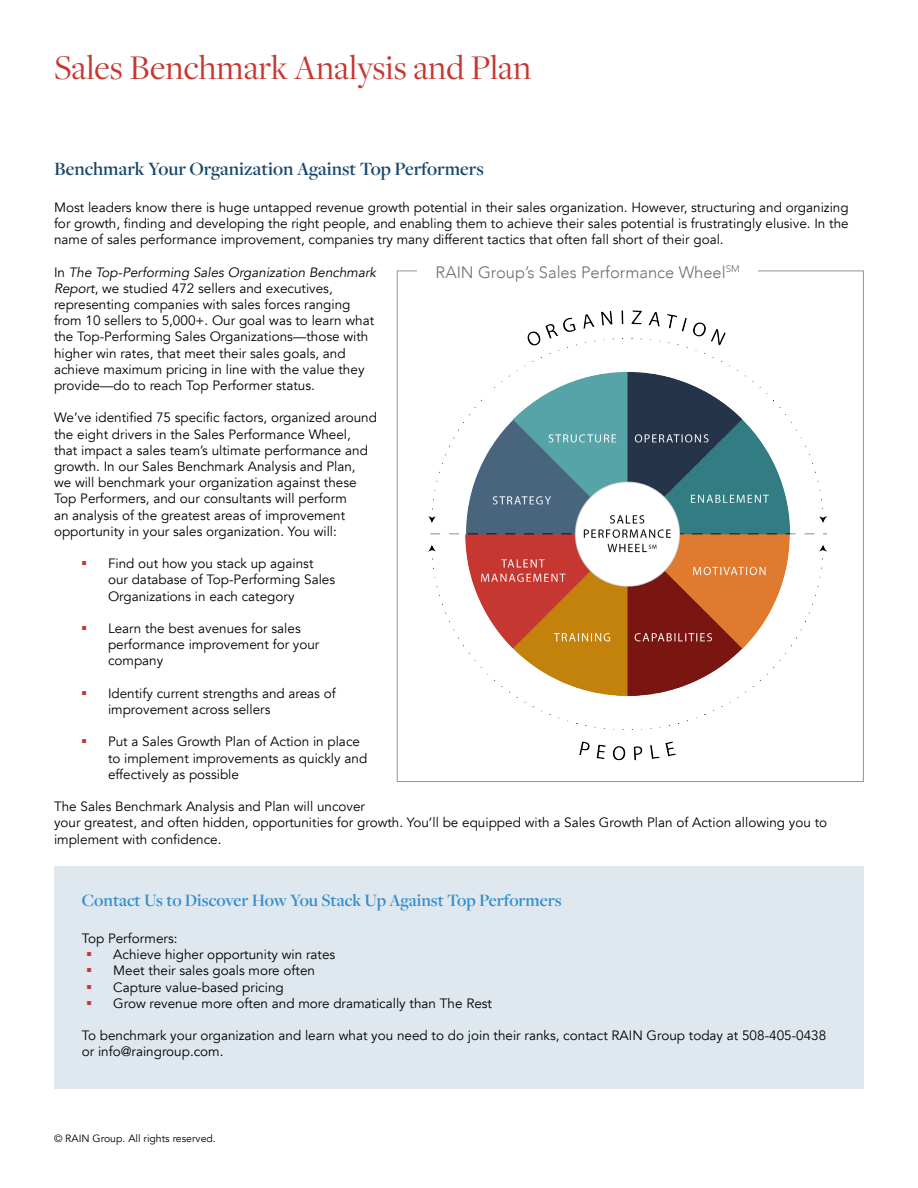
<style>
.page{position:relative;width:918px;height:1188px;background:#fff}
.page>*{position:absolute;margin:0;border:0;box-sizing:border-box;transform-origin:0 0}
.t1{font:36px "Freight Disp Pro";color:#c63731}
.t2{font:600 19.5px "Freight Disp Pro";color:#194869}
.t3{font:600 18px "Freight Disp Pro";color:#328dcf}
.t4{font:300 16.5px "Avenir";color:#6d6e71}
.t5{font:13.5px/16.2px "Avenir";color:#000}
.t6{font:10.5px "Avenir";color:#000}
.s1{font-style:italic}
.s2{color:#c63731}
</style>
<div class="page">
<div style="left:54px;top:867px;width:810px;height:222px;background:#dee8ee"></div>
<img style="left:428px;top:310px;width:399px;height:451px">
<h1 class="t1" style="left:54px;top:44px;width:479px">Sales Benchmark Analysis and Plan</h1>
<h2 class="t2" style="left:54px;top:156px;width:431px">Benchmark Your Organization Against Top Performers</h2>
<p class="t5" style="left:54px;top:199px;width:796px;text-align:justify">Most leaders know there is huge untapped revenue growth potential in their sales organization. However, structuring and organizing for growth, finding and developing the right people, and enabling them to achieve their sales potential is frustratingly elusive. In the name of sales performance improvement, companies try many different tactics that often fall short of their goal.</p>
<p class="t5" style="left:54px;top:264px;width:324px">In <span class="s1">The Top-Performing Sales Organization Benchmark Report</span>, we studied 472 sellers and executives, representing companies with sales forces ranging from 10 sellers to 5,000+. Our goal was to learn what the Top-Performing Sales Organizations—those with higher win rates, that meet their sales goals, and achieve maximum pricing in line with the value they provide—do to reach Top Performer status.</p>
<p class="t5" style="left:54px;top:410px;width:324px">We’ve identified 75 specific factors, organized around the eight drivers in the Sales Performance Wheel, that impact a sales team’s ultimate performance and growth. In our Sales Benchmark Analysis and Plan,<br>we will benchmark your organization against these Top Performers, and our consultants will perform<br>an analysis of the greatest areas of improvement opportunity in your sales organization. You will:</p>
<p class="t5" style="left:108px;top:556px;width:229px;text-indent:-27px"><span class="s2">▪</span> Find out how you stack up against our database of Top-Performing Sales<br>Organizations in each category</p>
<p class="t5" style="left:108px;top:620px;width:213px;text-indent:-27px"><span class="s2">▪</span> Learn the best avenues for sales performance improvement for your company</p>
<p class="t5" style="left:108px;top:685px;width:229px;text-indent:-27px"><span class="s2">▪</span> Identify current strengths and areas of improvement across sellers</p>
<p class="t5" style="left:108px;top:734px;width:261px;text-indent:-27px"><span class="s2">▪</span> Put a Sales Growth Plan of Action in place to implement improvements as quickly and effectively as possible</p>
<p class="t5" style="left:54px;top:799px;width:775px">The Sales Benchmark Analysis and Plan will uncover<br>your greatest, and often hidden, opportunities for growth. You’ll be equipped with a Sales Growth Plan of Action allowing you to implement with confidence.</p>
<p class="t4" style="left:436px;top:262px;width:306px">RAIN Group’s Sales Performance Wheel<sup>SM</sup></p>
<h3 class="t3" style="left:82px;top:889px;width:481px">Contact Us to Discover How You Stack Up Against Top Performers</h3>
<p class="t5" style="left:82px;top:930px;width:97px">Top Performers:</p>
<p class="t5" style="left:86px;top:947px;width:250px"><span class="s2">▪</span> Achieve higher opportunity win rates</p>
<p class="t5" style="left:86px;top:963px;width:230px"><span class="s2">▪</span> Meet their sales goals more often</p>
<p class="t5" style="left:86px;top:979px;width:199px"><span class="s2">▪</span> Capture value-based pricing</p>
<p class="t5" style="left:86px;top:995px;width:407px"><span class="s2">▪</span> Grow revenue more often and more dramatically than The Rest</p>
<p class="t5" style="left:82px;top:1028px;width:746px">To benchmark your organization and learn what you need to do join their ranks, contact RAIN Group today at 508-405-0438 or info@raingroup.com.</p>
<p class="t6" style="left:54px;top:1132px;width:163px">© RAIN Group. All rights reserved.</p>
</div>
